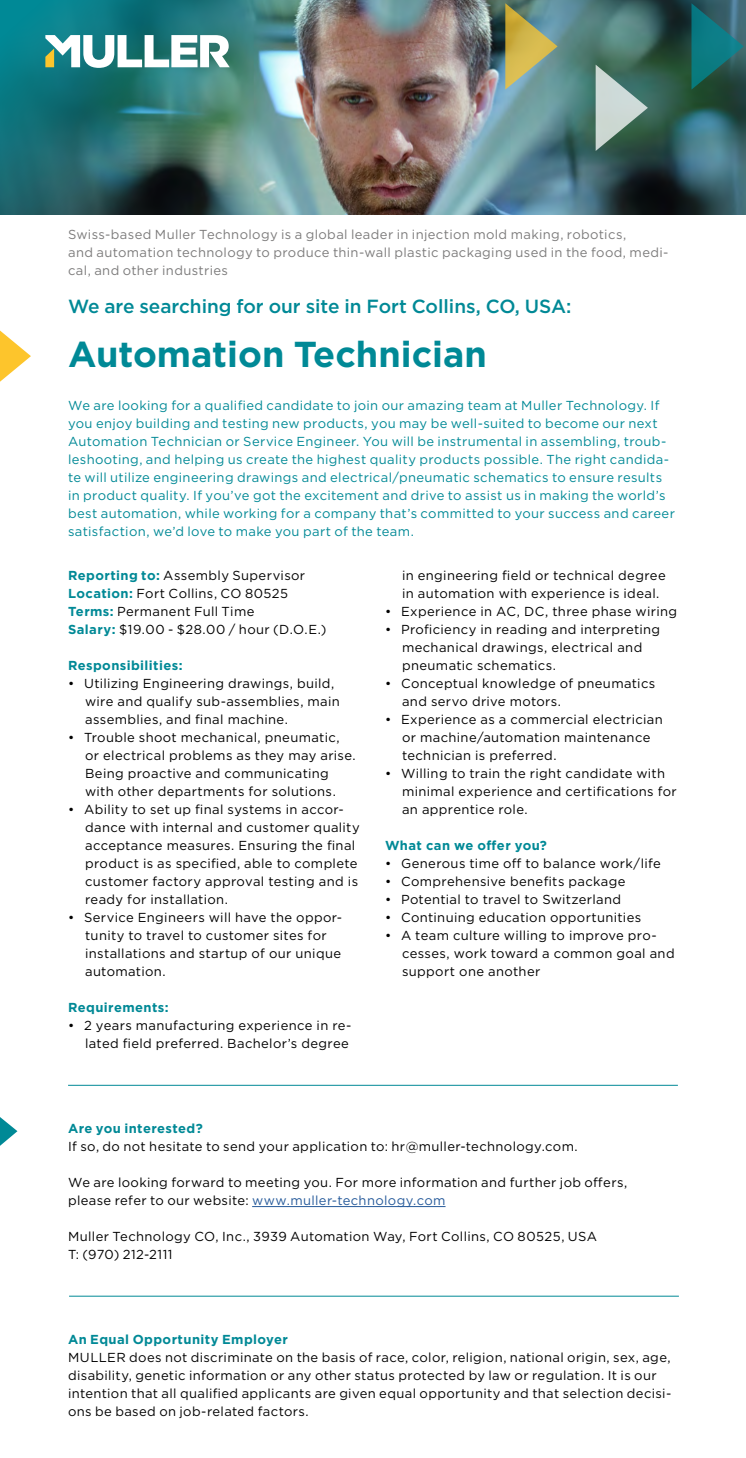
<style>
.page{position:relative;width:746px;height:1458px;background:#fff}
.page>*{position:absolute;margin:0;border:0;box-sizing:border-box;transform-origin:0 0}
.t1{font:700 36px "Gotham";color:#008996}
.t2{font:500 19px "Gotham";color:#008996}
.t3{font:13px/18px "Gotham";letter-spacing:.03em;color:#000}
.t4{font:13px/18px "Gotham";letter-spacing:.03em;color:#008996}
.t5{font:13px/18px "Gotham";letter-spacing:.025em;color:#7c7b7b}
.Aufzählung{font:700 13px "Gotham";letter-spacing:.03em;color:#008996}
.s1{font-weight:700;color:#008996}
.s2{color:#275b9b}
</style>
<div class="page">
<hr style="left:252px;top:1205px;width:193px;height:1px;background:#275b9b">
<img style="left:488px;top:0;width:258px;height:214px">
<img style="left:0;top:0;width:488px;height:214px">
<svg style="left:45px;top:35px;width:185px;height:33px"></svg>
<svg style="left:595px;top:65px;width:52px;height:86px;background:#829d93"></svg>
<svg style="left:691px;top:3px;width:52px;height:87px;background:#1e696e"></svg>
<svg style="left:505px;top:3px;width:52px;height:87px;background:#9da573"></svg>
<svg style="left:0;top:330px;width:31px;height:51px"></svg>
<svg style="left:0;top:1117px;width:17px;height:28px"></svg>
<hr style="left:68px;top:1084px;width:609px;height:1px;background:#008996">
<hr style="left:69px;top:1295px;width:609px;height:1px;background:#008996">
<p class="t5" style="left:68px;top:225px;width:559px">Swiss-based Muller Technology is a global leader in injection mold making, robotics,</p>
<p class="t5" style="left:68px;top:243px;width:602px">and automation technology to produce thin-wall plastic packaging used in the food, medi&shy;cal, and other industries</p>
<p class="t2" style="left:68px;top:294px;width:504px">We are searching for our site in Fort Collins, CO, USA:</p>
<p class="t1" style="left:68px;top:330px;width:420px">Automation Technician</p>
<p class="t4" style="left:68px;top:396px;width:608px">We are looking for a qualified candidate to join our amazing team at Muller Technology. If you enjoy building and testing new products, you may be well-suited to become our next Automation Technician or Service Engineer. You will be instrumental in assembling, troub&shy;leshooting, and helping us create the highest quality products possible. The right candida&shy;te will utilize engineering drawings and electrical/pneumatic schematics to ensure results in product quality. If you’ve got the excitement and drive to assist us in making the world’s best automation, while working for a company that’s committed to your success and career satisfaction, we’d love to make you part of the team.</p>
<p class="t3" style="left:68px;top:566px;width:238px"><span class="s1">Reporting to:</span> Assembly Supervisor</p>
<p class="t3" style="left:68px;top:584px;width:221px"><span class="s1">Location:</span> Fort Collins, CO 80525</p>
<p class="t3" style="left:68px;top:602px;width:188px"><span class="s1">Terms:</span> Permanent Full Time</p>
<p class="t3" style="left:68px;top:620px;width:260px"><span class="s1">Salary:</span> $19.00 - $28.00 / hour (D.O.E.)</p>
<p class="Aufzählung" style="left:68px;top:656px;width:116px">Responsibilities:</p>
<p class="t3" style="left:85px;top:674px;width:256px;text-indent:-17px">• Utilizing Engineering drawings, build, wire and qualify sub-assemblies, main assemblies, and final machine.</p>
<p class="t3" style="left:85px;top:728px;width:272px;text-indent:-17px">• Trouble shoot mechanical, pneumatic, or electrical problems as they may arise.<br>Being proactive and communicating with other departments for solutions.</p>
<p class="t3" style="left:85px;top:800px;width:276px;text-indent:-17px">• Ability to set up final systems in accor&shy;dance with internal and customer quality acceptance measures. Ensuring the final product is as specified, able to complete customer factory approval testing and is ready for installation.</p>
<p class="t3" style="left:85px;top:908px;width:258px;text-indent:-17px">• Service Engineers will have the oppor&shy;tunity to travel to customer sites for installations and startup of our unique automation.</p>
<p class="Aufzählung" style="left:68px;top:998px;width:102px">Requirements:</p>
<p class="t3" style="left:68px;top:1016px;width:285px;text-align:right">• 2 years manufacturing experience in re&shy;lated field preferred. Bachelor’s degree</p>
<p class="t3" style="left:402px;top:566px;width:265px">in engineering field or technical degree in automation with experience is ideal.</p>
<p class="t3" style="left:385px;top:602px;width:293px">• Experience in AC, DC, three phase wiring</p>
<p class="t3" style="left:402px;top:620px;width:260px;text-indent:-17px">• Proficiency in reading and interpreting mechanical drawings, electrical and pneumatic schematics.</p>
<p class="t3" style="left:402px;top:674px;width:255px;text-indent:-17px">• Conceptual knowledge of pneumatics and servo drive motors.</p>
<p class="t3" style="left:402px;top:710px;width:262px;text-indent:-17px">• Experience as a commercial electrician or machine/automation maintenance technician is preferred.</p>
<p class="t3" style="left:402px;top:764px;width:276px;text-indent:-17px">• Willing to train the right candidate with minimal experience and certifications for an apprentice role.</p>
<p class="Aufzählung" style="left:385px;top:836px;width:163px">What can we offer you?</p>
<p class="t3" style="left:385px;top:854px;width:277px">• Generous time off to balance work/life</p>
<p class="t3" style="left:385px;top:872px;width:242px">• Comprehensive benefits package</p>
<p class="t3" style="left:385px;top:890px;width:238px">• Potential to travel to Switzerland</p>
<p class="t3" style="left:385px;top:908px;width:258px">• Continuing education opportunities</p>
<p class="t3" style="left:402px;top:926px;width:274px;text-indent:-17px">• A team culture willing to improve pro&shy;cesses, work toward a common goal and support one another</p>
<p class="Aufzählung" style="left:68px;top:1119px;width:136px">Are you interested?</p>
<p class="t3" style="left:68px;top:1136px;width:511px">If so, do not hesitate to send your application to: hr@muller-technology.com.</p>
<p class="t3" style="left:68px;top:1172px;width:560px">We are looking forward to meeting you. For more information and further job offers, please refer to our website: <span class="s2">www.muller-technology.com</span></p>
<p class="t3" style="left:68px;top:1226px;width:530px">Muller Technology CO, Inc., 3939 Automation Way, Fort Collins, CO 80525, USA</p>
<p class="t3" style="left:68px;top:1244px;width:106px">T: (970) 212-2111</p>
<p class="Aufzählung" style="left:68px;top:1330px;width:221px">An Equal Opportunity Employer</p>
<p class="t3" style="left:68px;top:1347px;width:604px">MULLER does not discriminate on the basis of race, color, religion, national origin, sex, age, disability, genetic information or any other status protected by law or regulation. It is our intention that all qualified applicants are given equal opportunity and that selection decisi&shy;ons be based on job-related factors.</p>
</div>
